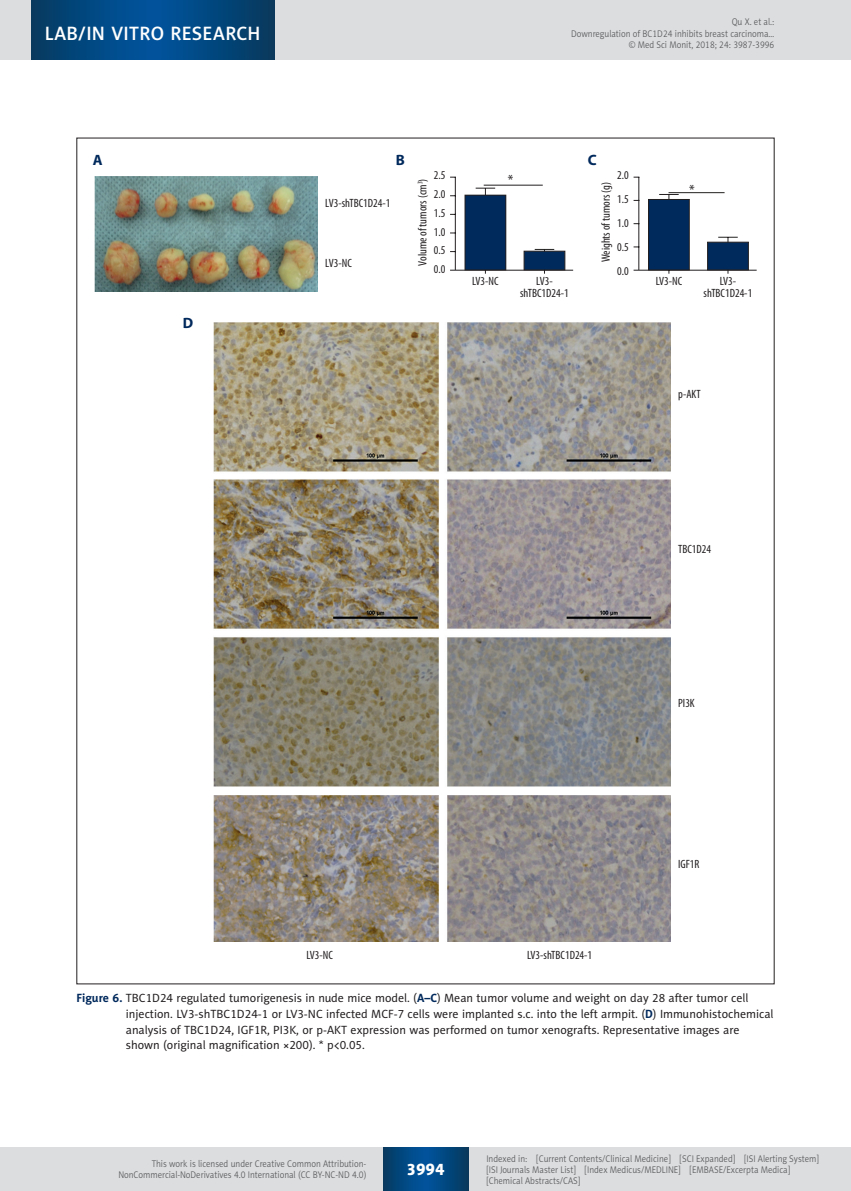
<style>
.page{position:relative;width:851px;height:1191px;background:#fff}
.page>*{position:absolute;margin:0;border:0;box-sizing:border-box;transform-origin:0 0}
.t1{font:19.5px "Naomi Sans EFN Medium";letter-spacing:.015em;color:#fff}
.t2{font:16.5px "Naomi Sans EFN Heavy";color:#fff}
.t3{font:700 15px "Myriad Pro";color:#00295c}
.t4{font:condensed 15px "Myriad Pro";color:#231f20}
.MSM_Rycina_tytul{font:12px/15.8px "Naomi Sans EFN";color:#231f20}
.t5{font:condensed 12px/18.8px "Myriad Pro";color:#231f20;text-align:justify}
.t6{font:9.75px/11.2px "Naomi Sans EFN Light";color:#57585a;text-align:right;scale:.9 1}
.s1{font-weight:700;color:#00295c}
</style>
<div class="page">
<img style="left:94px;top:176px;width:223px;height:116px">
<img style="left:214px;top:322px;width:456px;height:619px">
<hr style="left:450px;top:270px;width:123px;height:1px;background:#231f20">
<hr style="left:455px;top:177px;width:1px;height:93px;background:#231f20">
<svg style="left:464px;top:188px;width:91px;height:86px"></svg>
<div style="left:523px;top:251px;width:42px;height:19px;background:#00295c;border:1px solid #231f20"></div>
<hr style="left:483px;top:185px;width:59px;height:1px;background:#231f20">
<hr style="left:633px;top:270px;width:123px;height:1px;background:#231f20">
<hr style="left:638px;top:177px;width:1px;height:93px;background:#231f20">
<svg style="left:647px;top:194px;width:91px;height:80px"></svg>
<div style="left:707px;top:242px;width:41px;height:28px;background:#00295c;border:1px solid #231f20"></div>
<hr style="left:668px;top:192px;width:56px;height:1px;background:#231f20">
<div style="left:0;top:1148px;width:850px;height:43px;background:#dcdddf"></div>
<svg style="left:383px;top:1147px;width:85px;height:43px;background:#02477e"></svg>
<div style="left:0;top:0;width:850px;height:60px;background:#dcdddf"></div>
<hr style="left:850px;top:0;width:1px;height:60px;background:#dcdddf">
<svg style="left:32px;top:0;width:242px;height:60px;background:#02477f"></svg>
<h1 class="t1" style="left:45px;top:22px;width:217px">LAB/IN VITRO RESEARCH</h1>
<p class="t3" style="left:93px;top:151px;width:11px">A</p>
<p class="t3" style="left:183px;top:313px;width:12px">D</p>
<p class="t6" style="left:571px;top:16px;width:227px">Qu X. et al.:<br>Downregulation of BC1D24 inhibits breast carcinoma… © Med Sci Monit, 2018; 24: 3987-3996</p>
<p class="t3" style="left:395px;top:151px;width:11px">B</p>
<p class="t3" style="left:587px;top:151px;width:10px">C</p>
<p class="t5" style="left:325px;top:194px;width:67px">LV3-shTBC1D24-1</p>
<p class="t5" style="left:325px;top:254px;width:28px">LV3-NC</p>
<p class="t5" style="left:413px;top:266px;width:89px;rotate:-90deg">Volume of tumors (cm<sup>3</sup>)</p>
<p class="t5" style="left:433px;top:166px;width:13px">2.5<br>2.0<br>1.5<br>1.0<br>0.5<br>0.0</p>
<p class="t4" style="left:508px;top:172px;width:7px">*</p>
<p class="t5" style="left:472px;top:272px;width:28px">LV3-NC</p>
<p class="t5" style="left:520px;top:275px;width:50px;line-height:12px;text-align:center">LV3- shTBC1D24-1</p>
<p class="t5" style="left:596px;top:262px;width:82px;rotate:-90deg">Weights of tumors (g)</p>
<p class="t5" style="left:617px;top:164px;width:13px;line-height:24px">2.0<br>1.5<br>1.0<br>0.5<br>0.0</p>
<p class="t4" style="left:689px;top:182px;width:7px">*</p>
<p class="t5" style="left:655px;top:272px;width:28px">LV3-NC</p>
<p class="t5" style="left:703px;top:275px;width:50px;line-height:12px;text-align:center">LV3- shTBC1D24-1</p>
<p class="t5" style="left:678px;top:385px;width:24px">p-AKT</p>
<p class="t5" style="left:678px;top:539px;width:34px">TBC1D24</p>
<p class="t5" style="left:678px;top:694px;width:18px">PI3K</p>
<p class="t5" style="left:306px;top:945px;width:28px">LV3-NC</p>
<p class="t5" style="left:527px;top:945px;width:67px">LV3-shTBC1D24-1</p>
<p class="t5" style="left:678px;top:854px;width:23px">IGF1R</p>
<p class="MSM_Rycina_tytul" style="left:126px;top:990px;width:649px;text-indent:-49px"><span class="s1">Figure 6.</span> TBC1D24 regulated tumorigenesis in nude mice model. (<span class="s1">A–C</span>) Mean tumor volume and weight on day 28 after tumor cell injection. LV3-shTBC1D24-1 or LV3-NC infected MCF-7 cells were implanted s.c. into the left armpit. (<span class="s1">D</span>) Immunohistochemical analysis of TBC1D24, IGF1R, PI3K, or p-AKT expression was performed on tumor xenografts. Representative images are shown (original magnification ×200). * p&lt;0.05.</p>
<p class="t6" style="left:118px;top:1158px;width:277px">This work is licensed under Creative Common Attribution-<br>NonCommercial-NoDerivatives 4.0 International (CC BY-NC-ND 4.0)</p>
<h2 class="t2" style="left:406px;top:1159px;width:40px">3994</h2>
<p class="t6" style="left:486px;top:1152px;width:371px;text-align:left">Indexed in: [Current Contents/Clinical Medicine] [SCI Expanded] [ISI Alerting System] [ISI Journals Master List] [Index Medicus/MEDLINE] [EMBASE/Excerpta Medica] [Chemical Abstracts/CAS]</p>
</div>
